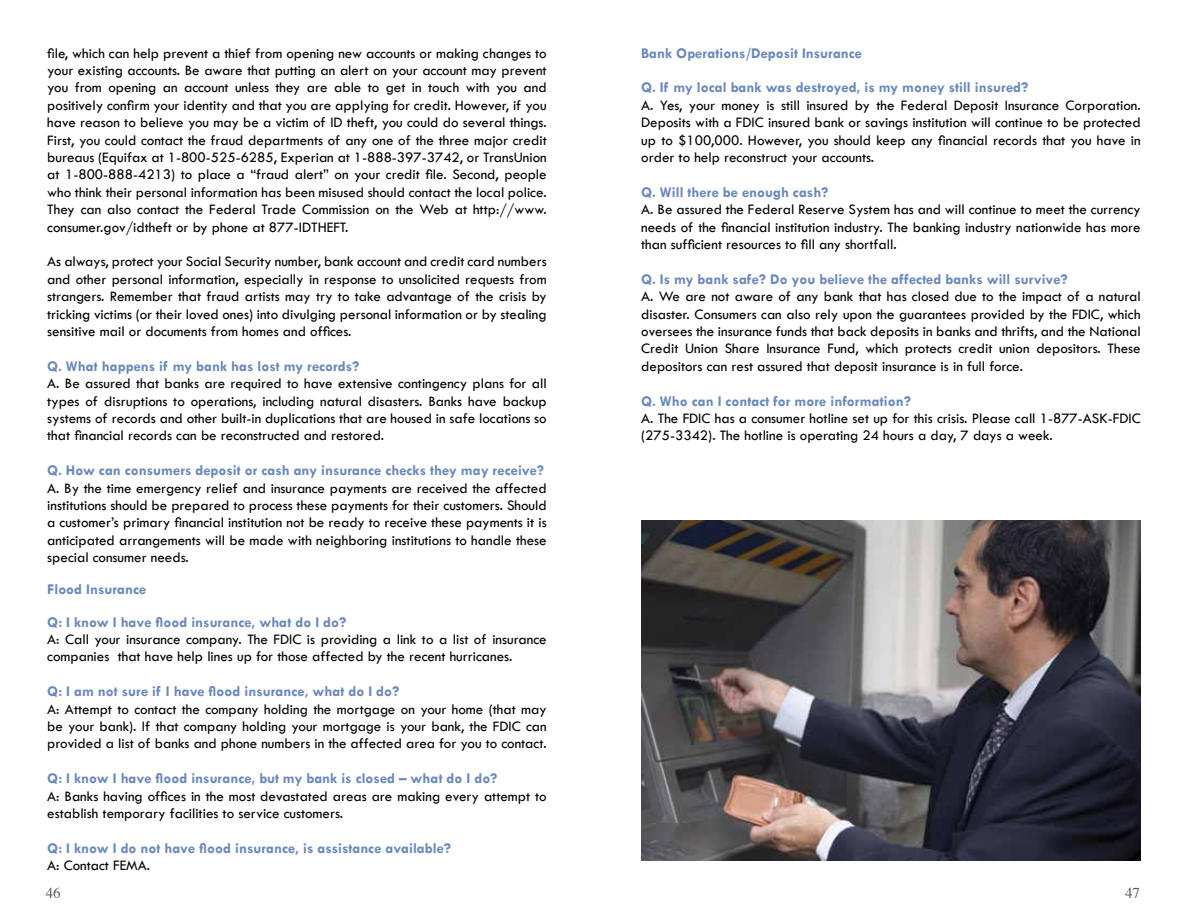
<style>
.page{position:relative;width:1188px;height:918px;background:#fff}
.page>*{position:absolute;margin:0;border:0;box-sizing:border-box;transform-origin:0 0}
.t1{font:15px/17.4px "Tw Cen";color:#000;text-align:justify}
.t2{font:700 15px/32.4px "Tw Cen";color:#6988bc}
.t3{font:15px "Times";color:#58595b}
</style>
<div class="page">
<img style="left:641px;top:521px;width:500px;height:340px">
<p class="t1" style="left:47px;top:44px;width:501px">file, which can help prevent a thief from opening new accounts or making changes to your existing accounts. Be aware that putting an alert on your account may prevent you from opening an account unless they are able to get in touch with you and positively confirm your identity and that you are applying for credit. However, if you have reason to believe you may be a victim of ID theft, you could do several things.<br>First, you could contact the fraud departments of any one of the three major credit bureaus (Equifax at 1-800-525-6285, Experian at 1-888-397-3742, or TransUnion at 1-800-888-4213) to place a “fraud alert” on your credit file. Second, people who think their personal information has been misused should contact the local police.<br>They can also contact the Federal Trade Commission on the Web at http://www. consumer.gov/idtheft or by phone at 877-IDTHEFT.</p>
<p class="t1" style="left:47px;top:253px;width:501px">As always, protect your Social Security number, bank account and credit card numbers and other personal information, especially in response to unsolicited requests from strangers. Remember that fraud artists may try to take advantage of the crisis by tricking victims (or their loved ones) into divulging personal information or by stealing sensitive mail or documents from homes and offices.</p>
<p class="t2" style="left:47px;top:349px;width:314px">Q. What happens if my bank has lost my records?</p>
<p class="t1" style="left:47px;top:375px;width:501px">A. Be assured that banks are required to have extensive contingency plans for all types of disruptions to operations, including natural disasters. Banks have backup systems of records and other built-in duplications that are housed in safe locations so that financial records can be reconstructed and restored.</p>
<p class="t2" style="left:47px;top:454px;width:498px">Q. How can consumers deposit or cash any insurance checks they may receive?</p>
<p class="t1" style="left:47px;top:479px;width:501px">A. By the time emergency relief and insurance payments are received the affected institutions should be prepared to process these payments for their customers. Should a customer’s primary financial institution not be ready to receive these payments it is anticipated arrangements will be made with neighboring institutions to handle these special consumer needs.</p>
<p class="t2" style="left:47px;top:573px;width:301px">Flood Insurance<br>Q: I know I have flood insurance, what do I do?</p>
<p class="t1" style="left:47px;top:631px;width:501px">A: Call your insurance company. The FDIC is providing a link to a list of insurance companies that have help lines up for those affected by the recent hurricanes.</p>
<p class="t2" style="left:47px;top:675px;width:354px">Q: I am not sure if I have flood insurance, what do I do?</p>
<p class="t1" style="left:47px;top:700px;width:501px">A: Attempt to contact the company holding the mortgage on your home (that may be your bank). If that company holding your mortgage is your bank, the FDIC can provided a list of banks and phone numbers in the affected area for you to contact.</p>
<p class="t2" style="left:47px;top:762px;width:452px">Q: I know I have flood insurance, but my bank is closed – what do I do?</p>
<p class="t1" style="left:47px;top:787px;width:501px">A: Banks having offices in the most devastated areas are making every attempt to establish temporary facilities to service customers.</p>
<p class="t2" style="left:47px;top:832px;width:405px">Q: I know I do not have flood insurance, is assistance available?</p>
<p class="t1" style="left:47px;top:857px;width:104px">A: Contact FEMA.</p>
<p class="t2" style="left:641px;top:36px;width:222px">Bank Operations/Deposit Insurance</p>
<p class="t2" style="left:641px;top:71px;width:389px">Q. If my local bank was destroyed, is my money still insured?</p>
<p class="t1" style="left:641px;top:96px;width:501px">A. Yes, your money is still insured by the Federal Deposit Insurance Corporation.<br>Deposits with a FDIC insured bank or savings institution will continue to be protected up to $100,000. However, you should keep any financial records that you have in order to help reconstruct your accounts.</p>
<p class="t2" style="left:641px;top:175px;width:189px">Q. Will there be enough cash?</p>
<p class="t1" style="left:641px;top:201px;width:501px">A. Be assured the Federal Reserve System has and will continue to meet the currency needs of the financial institution industry. The banking industry nationwide has more than sufficient resources to fill any shortfall.</p>
<p class="t2" style="left:641px;top:262px;width:428px">Q. Is my bank safe? Do you believe the affected banks will survive?</p>
<p class="t1" style="left:641px;top:288px;width:501px">A. We are not aware of any bank that has closed due to the impact of a natural disaster. Consumers can also rely upon the guarantees provided by the FDIC, which oversees the insurance funds that back deposits in banks and thrifts, and the National Credit Union Share Insurance Fund, which protects credit union depositors. These depositors can rest assured that deposit insurance is in full force.</p>
<p class="t2" style="left:641px;top:384px;width:271px">Q. Who can I contact for more information?</p>
<p class="t1" style="left:641px;top:410px;width:501px">A. The FDIC has a consumer hotline set up for this crisis. Please call 1-877-ASK-FDIC (275-3342). The hotline is operating 24 hours a day, 7 days a week.</p>
<p class="t3" style="left:46px;top:879px;width:16px">46</p>
<p class="t3" style="left:1125px;top:879px;width:16px">47</p>
</div>
